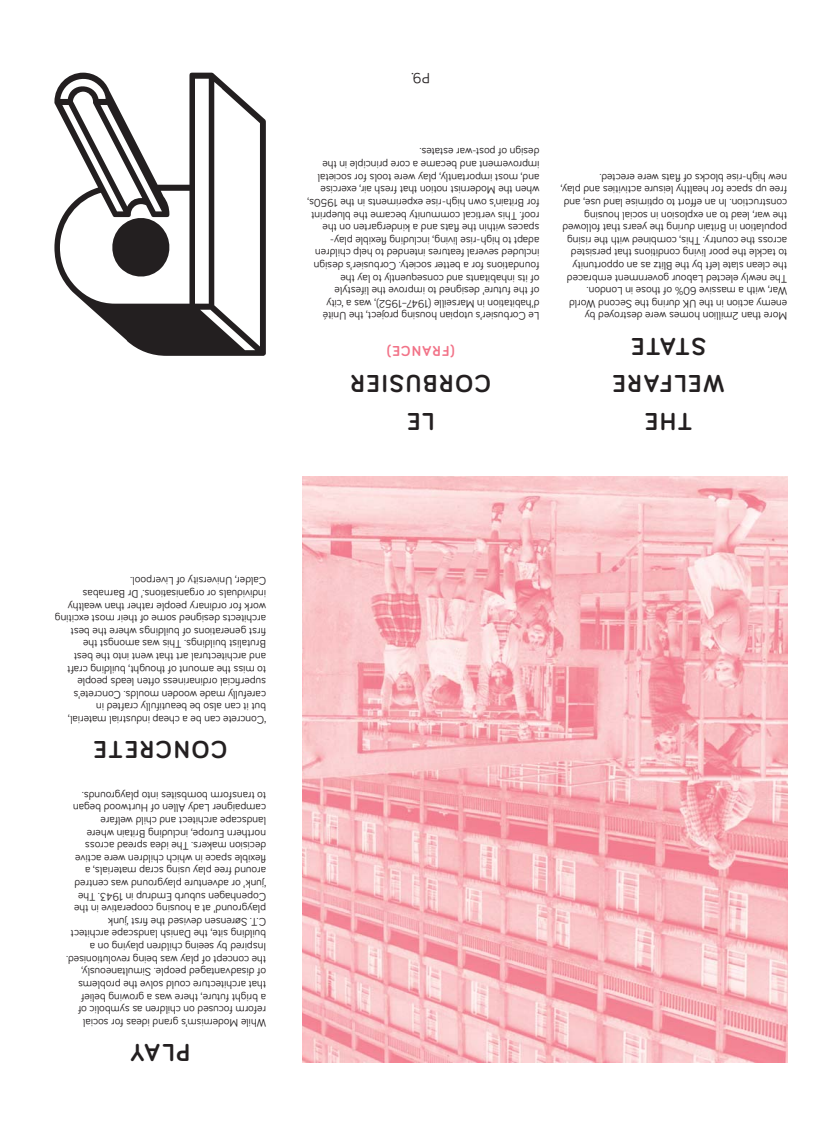
<style>
.page{position:relative;width:840px;height:1126px;background:#fff}
.page>*{position:absolute;margin:0;border:0;box-sizing:border-box;transform-origin:0 0}
.t1{font:700 25.2px/37.8px "Bariol";letter-spacing:.07em;color:#231f20;text-align:center}
.t2{font:15.15px "Bariol";color:#231f20}
.t3{font:700 14.7px "Bariol";letter-spacing:.08em;color:#f27388}
.t4{font:11.4px/12.6px "Bariol";color:#231f20}
</style>
<div class="page">
<img style="left:302px;top:476px;width:485px;height:586px">
<svg style="left:54px;top:72px;width:212px;height:284px"></svg>
<h2 class="t2" style="left:430px;top:83px;width:20px;rotate:-180deg">P9.</h2>
<p class="t4" style="left:539px;top:322px;width:234px;rotate:-180deg">Le Corbusier’s utopian housing project, the Unité d’habitation in Marseille (1947–1952), was a ‘city<br>of the future’ designed to improve the lifestyle<br>of its inhabitants and consequently to lay the foundations for a better society. Corbusier’s design included several features intended to help children adapt to high-rise living, including flexible play&shy;spaces within the flats and a kindergarten on the roof. This vertical community became the blueprint for Britain’s own high-rise experiments in the 1950s, when the Modernist notion that fresh air, exercise and, most importantly, play were tools for societal improvement and became a core principle in the design of post-war estates.</p>
<p class="t3" style="left:455px;top:359px;width:69px;rotate:-180deg">(FRANCE)</p>
<h1 class="t1" style="left:491px;top:441px;width:142px;rotate:-180deg">LE<br>CORBUSIER</h1>
<p class="t4" style="left:787px;top:322px;width:228px;rotate:-180deg">More than 2million homes were destroyed by enemy action in the UK during the Second World War, with a massive 60% of those in London.<br>The newly elected Labour government embraced the clean slate left by the Blitz as an opportunity<br>to tackle the poor living conditions that persisted across the country. This, combined with the rising population in Britain during the years that followed the war, lead to an explosion in social housing construction. In an effort to optimise land use, and free up space for healthy leisure activities and play, new high-rise blocks of flats were erected.</p>
<h1 class="t1" style="left:724px;top:441px;width:113px;rotate:-180deg">THE<br>WELFARE<br>STATE</h1>
<p class="t4" style="left:266px;top:725px;width:213px;rotate:-180deg">‘Concrete can be a cheap industrial material, but it can also be beautifully crafted in<br>carefully made wooden moulds. Concrete’s superficial ordinariness often leads people<br>to miss the amount of thought, building craft and architectural art that went into the best Brutalist buildings. This was amongst the<br>first generations of buildings where the best architects designed some of their most exciting work for ordinary people rather than wealthy individuals or organisations.’ Dr Barnabas Calder, University of Liverpool.</p>
<h1 class="t1" style="left:227px;top:768px;width:135px;rotate:-180deg">CONCRETE</h1>
<p class="t4" style="left:266px;top:1027px;width:201px;rotate:-180deg">While Modernism’s grand ideas for social reform focused on children as symbolic of<br>a bright future, there was a growing belief that architecture could solve the problems<br>of disadvantaged people. Simultaneously, the concept of play was being revolutionised.<br>Inspired by seeing children playing on a building site, the Danish landscape architect C.T. Sørensen devised the first ‘junk playground’ at a housing cooperative in the Copenhagen suburb Emdrup in 1943. The ‘junk’ or adventure playground was centred around free play using scrap materials, a flexible space in which children were active decision makers. The idea spread across northern Europe, including Britain where landscape architect and child welfare campaigner Lady Allen of Hurtwood began to transform bombsites into playgrounds.</p>
<h1 class="t1" style="left:190px;top:1071px;width:61px;rotate:-180deg">PLAY</h1>
</div>
